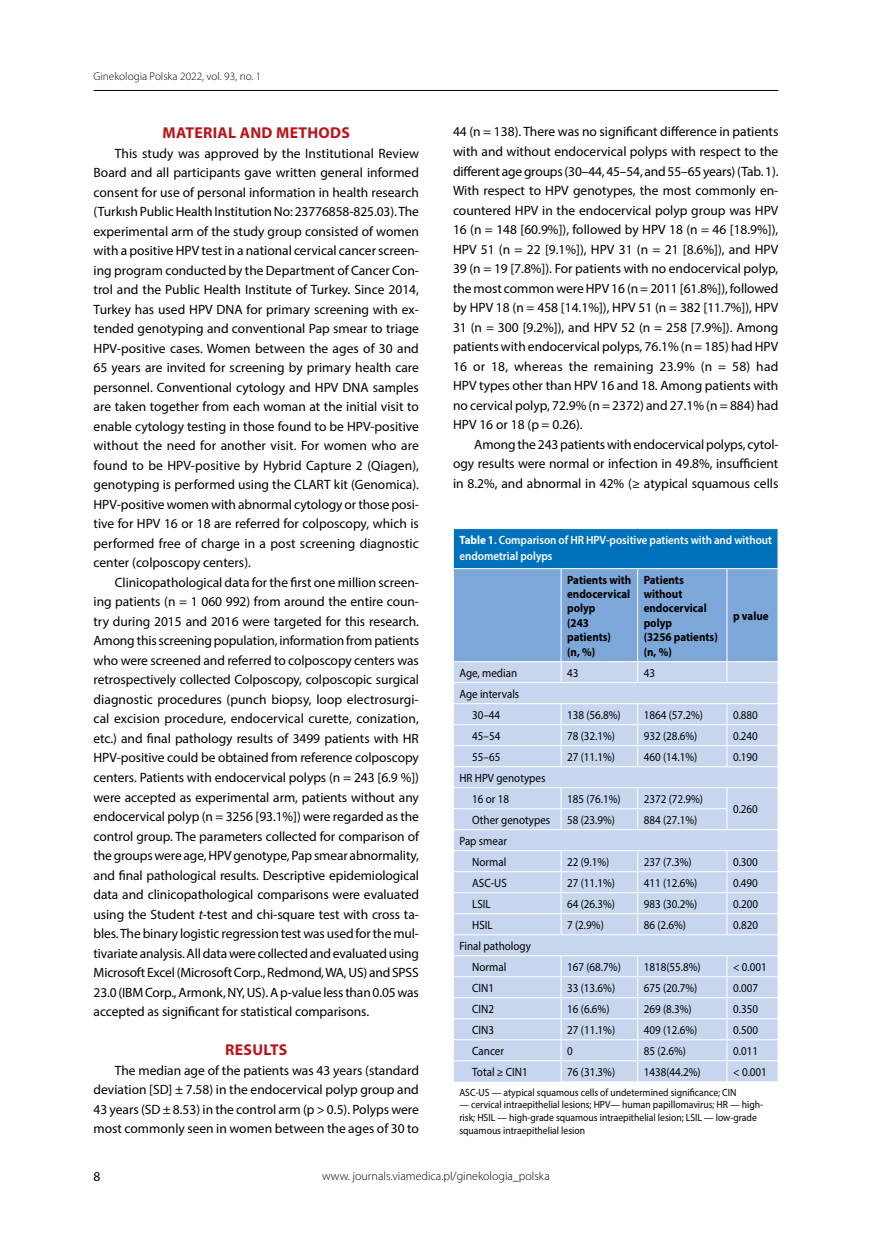
<style>
.page{position:relative;width:872px;height:1234px;background:#fff}
.page>*{position:absolute;margin:0;border:0;box-sizing:border-box;transform-origin:0 0}
.t1{font:700 15.75px "Myriad Pro";letter-spacing:.02em;color:#ba141a}
.t2{font:13.5px/19.5px "Myriad Pro";color:#000;text-align:justify}
.t3{font:12px/21px "Myriad Pro";color:#000;scale:.92 1}
.t4{font:700 12px/14.4px "Myriad Pro";color:#000;scale:.92 1}
.t5{font:600 12px/16.5px "Myriad Pro";color:#fff;scale:.92 1}
.t6{font:300 12px "Myriad Pro";color:#000}
.t7{font:300 11.25px "Myriad Pro";color:#000}
.t8{font:10.5px/12.6px "Myriad Pro";color:#000;scale:.92 1}
.s1{font-style:italic}
.s2{font-weight:700}
</style>
<div class="page">
<hr style="left:94px;top:90px;width:684px;height:1px;background:#000">
<div style="left:453px;top:528px;width:325px;height:40px;background:#0072bc"></div>
<hr style="left:453px;top:528px;width:108px;height:1px;background:#fff">
<hr style="left:453px;top:529px;width:1px;height:39px;background:#fff">
<hr style="left:561px;top:528px;width:76px;height:1px;background:#fff">
<hr style="left:637px;top:528px;width:90px;height:1px;background:#fff">
<hr style="left:727px;top:528px;width:51px;height:1px;background:#fff">
<hr style="left:777px;top:529px;width:1px;height:39px;background:#fff">
<svg style="left:453px;top:568px;width:325px;height:513px;background:#bccfea"></svg>
<p class="t7" style="left:94px;top:71px;width:169px">Ginekologia Polska 2022, vol. 93, no. 1</p>
<p class="t1" style="left:162px;top:123px;width:189px">MATERIAL AND METHODS</p>
<p class="t2" style="left:94px;top:143px;width:327px;text-indent:21px">This study was approved by the Institutional Review Board and all participants gave written general informed consent for use of personal information in health research (Turkısh Public Health Institution No: 23776858-825.03). The experimental arm of the study group consisted of women with a positive HPV test in a national cervical cancer screen&shy;ing program conducted by the Department of Cancer Con&shy;trol and the Public Health Institute of Turkey. Since 2014, Turkey has used HPV DNA for primary screening with ex&shy;tended genotyping and conventional Pap smear to triage HPV-positive cases. Women between the ages of 30 and 65 years are invited for screening by primary health care personnel. Conventional cytology and HPV DNA samples are taken together from each woman at the initial visit to enable cytology testing in those found to be HPV-positive without the need for another visit. For women who are found to be HPV-positive by Hybrid Capture 2 (Qiagen), genotyping is performed using the CLART kit (Genomica).<br>HPV-positive women with abnormal cytology or those posi&shy;tive for HPV 16 or 18 are referred for colposcopy, which is performed free of charge in a post screening diagnostic center (colposcopy centers).</p>
<p class="t2" style="left:94px;top:572px;width:327px;text-indent:21px">Clinicopathological data for the first one million screen&shy;ing patients (n = 1 060 992) from around the entire coun&shy;try during 2015 and 2016 were targeted for this research.<br>Among this screening population, information from patients who were screened and referred to colposcopy centers was retrospectively collected Colposcopy, colposcopic surgical diagnostic procedures (punch biopsy, loop electrosurgi&shy;cal excision procedure, endocervical curette, conization, etc.) and final pathology results of 3499 patients with HR HPV-positive could be obtained from reference colposcopy centers. Patients with endocervical polyps (n = 243 [6.9 %]) were accepted as experimental arm, patients without any endocervical polyp (n = 3256 [93.1%]) were regarded as the control group. The parameters collected for comparison of the groups were age, HPV genotype, Pap smear abnormality, and final pathological results. Descriptive epidemiological data and clinicopathological comparisons were evaluated using the Student <span class="s1">t</span>-test and chi-square test with cross ta&shy;bles. The binary logistic regression test was used for the mul&shy;tivariate analysis. All data were collected and evaluated using Microsoft Excel (Microsoft Corp., Redmond, WA, US) and SPSS 23.0 (IBM Corp., Armonk, NY, US). A p-value less than 0.05 was accepted as significant for statistical comparisons.</p>
<p class="t1" style="left:225px;top:1039px;width:64px">RESULTS</p>
<p class="t2" style="left:94px;top:1060px;width:327px;text-indent:21px">The median age of the patients was 43 years (standard deviation [SD] ± 7.58) in the endocervical polyp group and 43 years (SD ± 8.53) in the control arm (p &gt; 0.5). Polyps were most commonly seen in women between the ages of 30 to</p>
<p class="t2" style="left:453px;top:122px;width:327px">44 (n = 138). There was no significant difference in patients with and without endocervical polyps with respect to the different age groups (30–44, 45–54, and 55–65 years) (Tab. 1).<br>With respect to HPV genotypes, the most commonly en&shy;countered HPV in the endocervical polyp group was HPV 16 (n = 148 [60.9%]), followed by HPV 18 (n = 46 [18.9%]), HPV 51 (n = 22 [9.1%]), HPV 31 (n = 21 [8.6%]), and HPV 39 (n = 19 [7.8%]). For patients with no endocervical polyp, the most common were HPV 16 (n = 2011 [61.8%]), followed by HPV 18 (n = 458 [14.1%]), HPV 51 (n = 382 [11.7%]), HPV 31 (n = 300 [9.2%]), and HPV 52 (n = 258 [7.9%]). Among patients with endocervical polyps, 76.1% (n = 185) had HPV 16 or 18, whereas the remaining 23.9% (n = 58) had HPV types other than HPV 16 and 18. Among patients with no cervical polyp, 72.9% (n = 2372) and 27.1% (n = 884) had HPV 16 or 18 (p = 0.26).</p>
<p class="t2" style="left:453px;top:434px;width:327px;text-indent:21px">Among the 243 patients with endocervical polyps, cytol&shy;ogy results were normal or infection in 49.8%, insufficient in 8.2%, and abnormal in 42% (≥ atypical squamous cells</p>
<p class="t5" style="left:459px;top:531px;width:341px"><span class="s2">Table 1</span>. Comparison of HR HPV-positive patients with and without endometrial polyps</p>
<p class="t4" style="left:567px;top:572px;width:71px">Patients with endocervical polyp<br>(243 patients)<br>(n, %)</p>
<p class="t4" style="left:643px;top:572px;width:82px">Patients without endocervical polyp<br>(3256 patients) (n, %)</p>
<p class="t4" style="left:733px;top:608px;width:40px">p value</p>
<p class="t3" style="left:459px;top:661px;width:64px">Age, median</p>
<p class="t3" style="left:567px;top:661px;width:14px">43</p>
<p class="t3" style="left:643px;top:661px;width:14px">43</p>
<p class="t3" style="left:459px;top:682px;width:67px;text-align:center">Age intervals<br>30–44</p>
<p class="t3" style="left:567px;top:703px;width:60px">138 (56.8%)</p>
<p class="t3" style="left:643px;top:703px;width:66px">1864 (57.2%)</p>
<p class="t3" style="left:733px;top:703px;width:29px">0.880</p>
<p class="t3" style="left:472px;top:724px;width:32px">45–54</p>
<p class="t3" style="left:567px;top:724px;width:54px">78 (32.1%)</p>
<p class="t3" style="left:643px;top:724px;width:60px">932 (28.6%)</p>
<p class="t3" style="left:733px;top:724px;width:29px">0.240</p>
<p class="t3" style="left:472px;top:745px;width:32px">55–65</p>
<p class="t3" style="left:567px;top:745px;width:54px">27 (11.1%)</p>
<p class="t3" style="left:643px;top:745px;width:60px">460 (14.1%)</p>
<p class="t3" style="left:733px;top:745px;width:29px">0.190</p>
<p class="t3" style="left:472px;top:766px;width:81px;text-indent:-13px">HR HPV genotypes<br>16 or 18</p>
<p class="t3" style="left:567px;top:787px;width:60px">185 (76.1%)</p>
<p class="t3" style="left:643px;top:787px;width:66px">2372 (72.9%)</p>
<p class="t3" style="left:733px;top:798px;width:29px">0.260</p>
<p class="t3" style="left:472px;top:808px;width:86px">Other genotypes</p>
<p class="t3" style="left:567px;top:808px;width:54px">58 (23.9%)</p>
<p class="t3" style="left:643px;top:808px;width:60px">884 (27.1%)</p>
<p class="t3" style="left:459px;top:829px;width:53px;text-align:right">Pap smear<br>Normal</p>
<p class="t3" style="left:567px;top:850px;width:47px">22 (9.1%)</p>
<p class="t3" style="left:643px;top:850px;width:54px">237 (7.3%)</p>
<p class="t3" style="left:733px;top:850px;width:29px">0.300</p>
<p class="t3" style="left:472px;top:871px;width:39px">ASC-US</p>
<p class="t3" style="left:567px;top:871px;width:54px">27 (11.1%)</p>
<p class="t3" style="left:643px;top:871px;width:60px">411 (12.6%)</p>
<p class="t3" style="left:733px;top:871px;width:29px">0.490</p>
<p class="t3" style="left:472px;top:892px;width:22px">LSIL</p>
<p class="t3" style="left:567px;top:892px;width:54px">64 (26.3%)</p>
<p class="t3" style="left:643px;top:892px;width:60px">983 (30.2%)</p>
<p class="t3" style="left:733px;top:892px;width:29px">0.200</p>
<p class="t3" style="left:472px;top:913px;width:24px">HSIL</p>
<p class="t3" style="left:567px;top:913px;width:41px">7 (2.9%)</p>
<p class="t3" style="left:643px;top:913px;width:47px">86 (2.6%)</p>
<p class="t3" style="left:733px;top:913px;width:29px">0.820</p>
<p class="t3" style="left:472px;top:934px;width:65px;text-indent:-13px">Final pathology<br>Normal</p>
<p class="t3" style="left:567px;top:955px;width:60px">167 (68.7%)</p>
<p class="t3" style="left:643px;top:955px;width:63px">1818(55.8%)</p>
<p class="t3" style="left:733px;top:955px;width:38px">&lt; 0.001</p>
<p class="t3" style="left:472px;top:976px;width:25px">CIN1</p>
<p class="t3" style="left:567px;top:976px;width:54px">33 (13.6%)</p>
<p class="t3" style="left:643px;top:976px;width:60px">675 (20.7%)</p>
<p class="t3" style="left:733px;top:976px;width:29px">0.007</p>
<p class="t3" style="left:472px;top:997px;width:25px">CIN2</p>
<p class="t3" style="left:567px;top:997px;width:47px">16 (6.6%)</p>
<p class="t3" style="left:644px;top:997px;width:54px">269 (8.3%)</p>
<p class="t3" style="left:733px;top:997px;width:29px">0.350</p>
<p class="t3" style="left:472px;top:1018px;width:25px">CIN3</p>
<p class="t3" style="left:567px;top:1018px;width:54px">27 (11.1%)</p>
<p class="t3" style="left:644px;top:1018px;width:60px">409 (12.6%)</p>
<p class="t3" style="left:733px;top:1018px;width:29px">0.500</p>
<p class="t3" style="left:472px;top:1039px;width:36px">Cancer</p>
<p class="t3" style="left:567px;top:1039px;width:8px">0</p>
<p class="t3" style="left:644px;top:1039px;width:47px">85 (2.6%)</p>
<p class="t3" style="left:733px;top:1039px;width:29px">0.011</p>
<p class="t3" style="left:472px;top:1060px;width:62px">Total ≥ CIN1</p>
<p class="t3" style="left:567px;top:1060px;width:54px">76 (31.3%)</p>
<p class="t3" style="left:644px;top:1060px;width:63px">1438(44.2%)</p>
<p class="t3" style="left:733px;top:1060px;width:38px">&lt; 0.001</p>
<p class="t8" style="left:459px;top:1085px;width:303px">ASC-US — atypical squamous cells of undetermined significance; CIN</p>
<p class="t8" style="left:459px;top:1097px;width:332px">— cervical intraepithelial lesions; HPV— human papillomavirus; HR — high&shy;risk; HSIL — high-grade squamous intraepithelial lesion; LSIL — low-grade squamous intraepithelial lesion</p>
<p class="t2" style="left:94px;top:1166px;width:8px">8</p>
<p class="t6" style="left:322px;top:1169px;width:229px">www. journals.viamedica.pl/ginekologia_polska</p>
</div>
